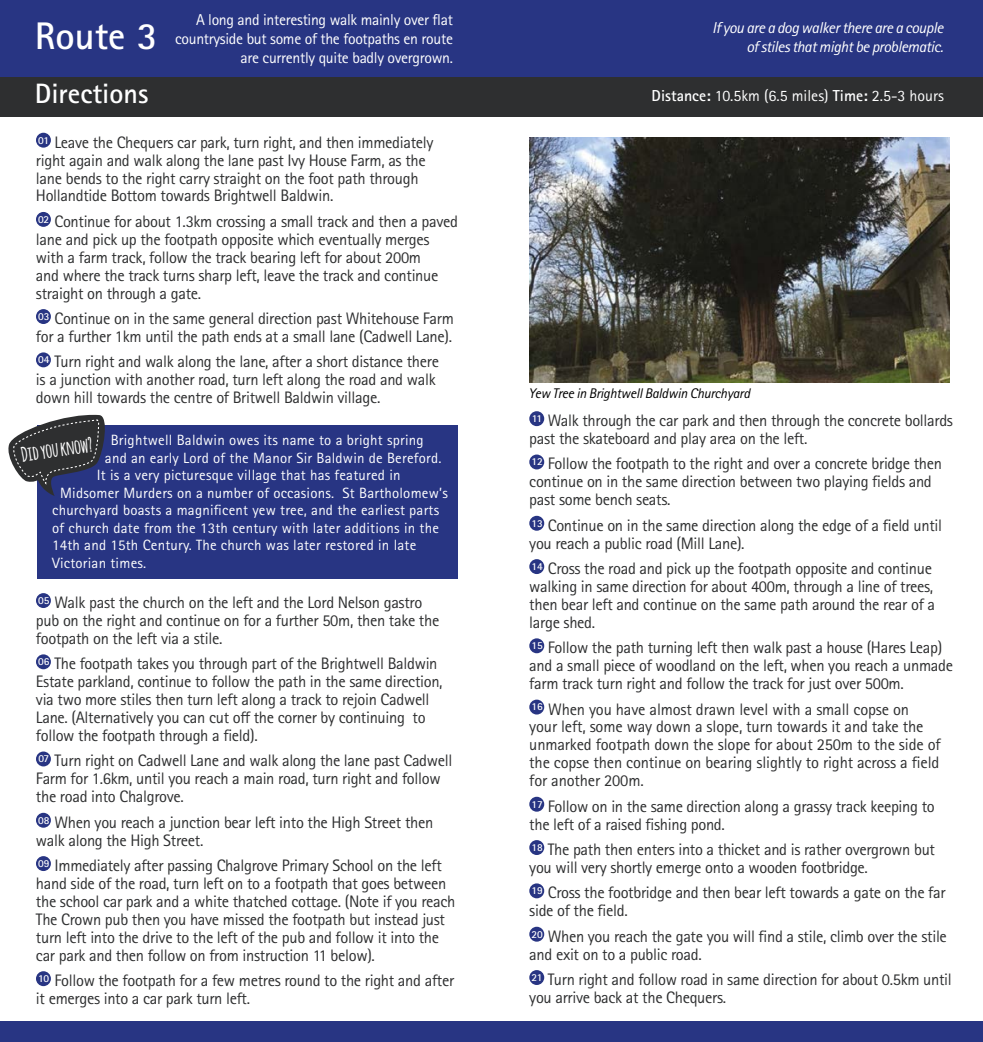
<style>
.page{position:relative;width:983px;height:1042px;background:#fff}
.page>*{position:absolute;margin:0;border:0;box-sizing:border-box;transform-origin:0 0}
.t1{font:700 38.5px "Rotis Sans Serif Std";color:#fff}
.t2{font:700 28px "Rotis Sans Serif Std";color:#fff}
.t3{font:700 19.95px "Amatic";color:#fff}
.t4{font:16.62px/18px "Rotis Sans Serif Std";letter-spacing:-.02em;color:#2e2f30}
.t5{font:15.92px "Rotis Sans Serif Std";color:#fff}
.t6{font:15.75px/18.9px "Rotis Sans Serif Std";letter-spacing:-.02em;color:#fff;text-align:right}
.t7{font:italic 15.75px/18.9px "Rotis Sans Serif Std";letter-spacing:-.03em;color:#fff;text-align:right}
.t8{font:14.88px "Rotis Sans Serif Std";letter-spacing:.015em;color:#fff}
.t9{font:italic 14px "Rotis Sans Serif Std";letter-spacing:-.02em;color:#000}
.s1{font-weight:700}
</style>
<div class="page">
<div style="left:36px;top:133px;width:15px;height:15px;background:#283583;border-radius:50%"></div>
<div style="left:36px;top:212px;width:15px;height:15px;background:#283583;border-radius:50%"></div>
<div style="left:36px;top:309px;width:15px;height:15px;background:#283583;border-radius:50%"></div>
<div style="left:36px;top:352px;width:15px;height:15px;background:#283583;border-radius:50%"></div>
<div style="left:36px;top:593px;width:15px;height:15px;background:#283583;border-radius:50%"></div>
<div style="left:36px;top:654px;width:15px;height:15px;background:#283583;border-radius:50%"></div>
<div style="left:36px;top:751px;width:15px;height:15px;background:#283583;border-radius:50%"></div>
<div style="left:36px;top:813px;width:15px;height:15px;background:#283583;border-radius:50%"></div>
<div style="left:36px;top:856px;width:15px;height:15px;background:#283583;border-radius:50%"></div>
<div style="left:36px;top:971px;width:15px;height:15px;background:#283583;border-radius:50%"></div>
<div style="left:0;top:76px;width:982px;height:41px;background:#2e2f30"></div>
<div style="left:0;top:0;width:982px;height:76px;background:#283583"></div>
<div style="left:0;top:1022px;width:982px;height:20px;background:#283583"></div>
<div style="left:529px;top:411px;width:15px;height:15px;background:#283583;border-radius:50%"></div>
<div style="left:529px;top:454px;width:15px;height:15px;background:#283583;border-radius:50%"></div>
<div style="left:529px;top:516px;width:15px;height:15px;background:#283583;border-radius:50%"></div>
<div style="left:529px;top:559px;width:15px;height:15px;background:#283583;border-radius:50%"></div>
<div style="left:529px;top:638px;width:15px;height:15px;background:#283583;border-radius:50%"></div>
<div style="left:529px;top:699px;width:15px;height:15px;background:#283583;border-radius:50%"></div>
<div style="left:529px;top:797px;width:15px;height:14px;background:#283583;border-radius:50%"></div>
<div style="left:529px;top:840px;width:15px;height:15px;background:#283583;border-radius:50%"></div>
<div style="left:529px;top:883px;width:15px;height:15px;background:#283583;border-radius:50%"></div>
<div style="left:529px;top:927px;width:15px;height:14px;background:#283583;border-radius:50%"></div>
<div style="left:529px;top:970px;width:15px;height:15px;background:#283583;border-radius:50%"></div>
<img style="left:529px;top:137px;width:420px;height:245px">
<div style="left:37px;top:426px;width:420px;height:153px;background:#283583"></div>
<svg style="left:8px;top:414px;width:101px;height:82px"></svg>
<h1 class="t1" style="left:35px;top:11px;width:124px">Route 3</h1>
<h2 class="t2" style="left:35px;top:76px;width:115px">Directions</h2>
<p class="t6" style="left:175px;top:10px;width:279px">A long and interesting walk mainly over flat countryside but some of the footpaths en route are currently quite badly overgrown.</p>
<p class="t7" style="left:712px;top:18px;width:233px">If you are a dog walker there are a couple of stiles that might be problematic.</p>
<p class="t5" style="left:651px;top:86px;width:294px"><span class="s1">Distance:</span> 10.5km (6.5 miles) <span class="s1">Time:</span> 2.5-3 hours</p>
<p class="t4" style="left:36px;top:133px;width:399px"><sup>01</sup> Leave the Chequers car park, turn right, and then immediately right again and walk along the lane past Ivy House Farm, as the lane bends to the right carry straight on the foot path through Hollandtide Bottom towards Brightwell Baldwin.</p>
<p class="t4" style="left:36px;top:212px;width:423px"><sup>02</sup> Continue for about 1.3km crossing a small track and then a paved lane and pick up the footpath opposite which eventually merges with a farm track, follow the track bearing left for about 200m<br>and where the track turns sharp left, leave the track and continue straight on through a gate.</p>
<p class="t4" style="left:36px;top:309px;width:419px"><sup>03</sup> Continue on in the same general direction past Whitehouse Farm for a further 1km until the path ends at a small lane (Cadwell Lane).</p>
<p class="t4" style="left:36px;top:353px;width:404px"><sup>04</sup> Turn right and walk along the lane, after a short distance there is a junction with another road, turn left along the road and walk down hill towards the centre of Britwell Baldwin village.</p>
<p class="t8" style="left:111px;top:431px;width:314px">Brightwell Baldwin owes its name to a bright spring</p>
<p class="t8" style="left:105px;top:449px;width:338px">and an early Lord of the Manor Sir Baldwin de Bereford.</p>
<p class="t8" style="left:97px;top:466px;width:305px">It is a very picturesque village that has featured in</p>
<p class="t8" style="left:60px;top:484px;width:389px">Midsomer Murders on a number of occasions. St Bartholomew’s</p>
<p class="t8" style="left:52px;top:501px;width:388px">churchyard boasts a magnificent yew tree, and the earliest parts</p>
<p class="t8" style="left:52px;top:519px;width:388px">of church date from the 13th century with later additions in the</p>
<p class="t8" style="left:52px;top:536px;width:365px">14th and 15th Century. The church was later restored in late</p>
<p class="t8" style="left:52px;top:554px;width:96px">Victorian times.</p>
<p class="t3" style="left:20px;top:440px;width:73px;rotate:-8deg">Did you know?</p>
<p class="t4" style="left:36px;top:593px;width:405px"><sup>05</sup> Walk past the church on the left and the Lord Nelson gastro pub on the right and continue on for a further 50m, then take the footpath on the left via a stile.</p>
<p class="t4" style="left:36px;top:655px;width:408px"><sup>06</sup> The footpath takes you through part of the Brightwell Baldwin Estate parkland, continue to follow the path in the same direction, via two more stiles then turn left along a track to rejoin Cadwell Lane. (Alternatively you can cut off the corner by continuing to follow the footpath through a field).</p>
<p class="t4" style="left:36px;top:752px;width:418px"><sup>07</sup> Turn right on Cadwell Lane and walk along the lane past Cadwell<br>Farm for 1.6km, until you reach a main road, turn right and follow the road into Chalgrove.</p>
<p class="t4" style="left:36px;top:813px;width:398px"><sup>08</sup> When you reach a junction bear left into the High Street then walk along the High Street.</p>
<p class="t4" style="left:36px;top:856px;width:421px"><sup>09</sup> Immediately after passing Chalgrove Primary School on the left hand side of the road, turn left on to a footpath that goes between the school car park and a white thatched cottage. (Note if you reach The Crown pub then you have missed the footpath but instead just turn left into the drive to the left of the pub and follow it into the car park and then follow on from instruction 11 below).</p>
<p class="t4" style="left:36px;top:971px;width:419px"><sup>10</sup> Follow the footpath for a few metres round to the right and after it emerges into a car park turn left.</p>
<p class="t9" style="left:528px;top:385px;width:223px">Yew Tree in Brightwell Baldwin Churchyard</p>
<p class="t4" style="left:529px;top:412px;width:425px"><sup>11</sup> Walk through the car park and then through the concrete bollards past the skateboard and play area on the left.</p>
<p class="t4" style="left:529px;top:455px;width:414px"><sup>12</sup> Follow the footpath to the right and over a concrete bridge then continue on in the same direction between two playing fields and past some bench seats.</p>
<p class="t4" style="left:529px;top:516px;width:414px"><sup>13</sup> Continue on in the same direction along the edge of a field until you reach a public road (Mill Lane).</p>
<p class="t4" style="left:529px;top:559px;width:407px"><sup>14</sup> Cross the road and pick up the footpath opposite and continue walking in same direction for about 400m, through a line of trees, then bear left and continue on the same path around the rear of a large shed.</p>
<p class="t4" style="left:529px;top:639px;width:425px"><sup>15</sup> Follow the path turning left then walk past a house (Hares Leap) and a small piece of woodland on the left, when you reach a unmade farm track turn right and follow the track for just over 500m.</p>
<p class="t4" style="left:529px;top:700px;width:412px"><sup>16</sup> When you have almost drawn level with a small copse on<br>your left, some way down a slope, turn towards it and take the unmarked footpath down the slope for about 250m to the side of the copse then continue on bearing slightly to right across a field for another 200m.</p>
<p class="t4" style="left:529px;top:797px;width:407px"><sup>17</sup> Follow on in the same direction along a grassy track keeping to the left of a raised fishing pond.</p>
<p class="t4" style="left:529px;top:840px;width:407px"><sup>18</sup> The path then enters into a thicket and is rather overgrown but you will very shortly emerge onto a wooden footbridge.</p>
<p class="t4" style="left:529px;top:884px;width:418px"><sup>19</sup> Cross the footbridge and then bear left towards a gate on the far side of the field.</p>
<p class="t4" style="left:529px;top:927px;width:419px"><sup>20</sup> When you reach the gate you will find a stile, climb over the stile and exit on to a public road.</p>
<p class="t4" style="left:529px;top:970px;width:424px"><sup>21</sup> Turn right and follow road in same direction for about 0.5km until you arrive back at the Chequers.</p>
</div>
